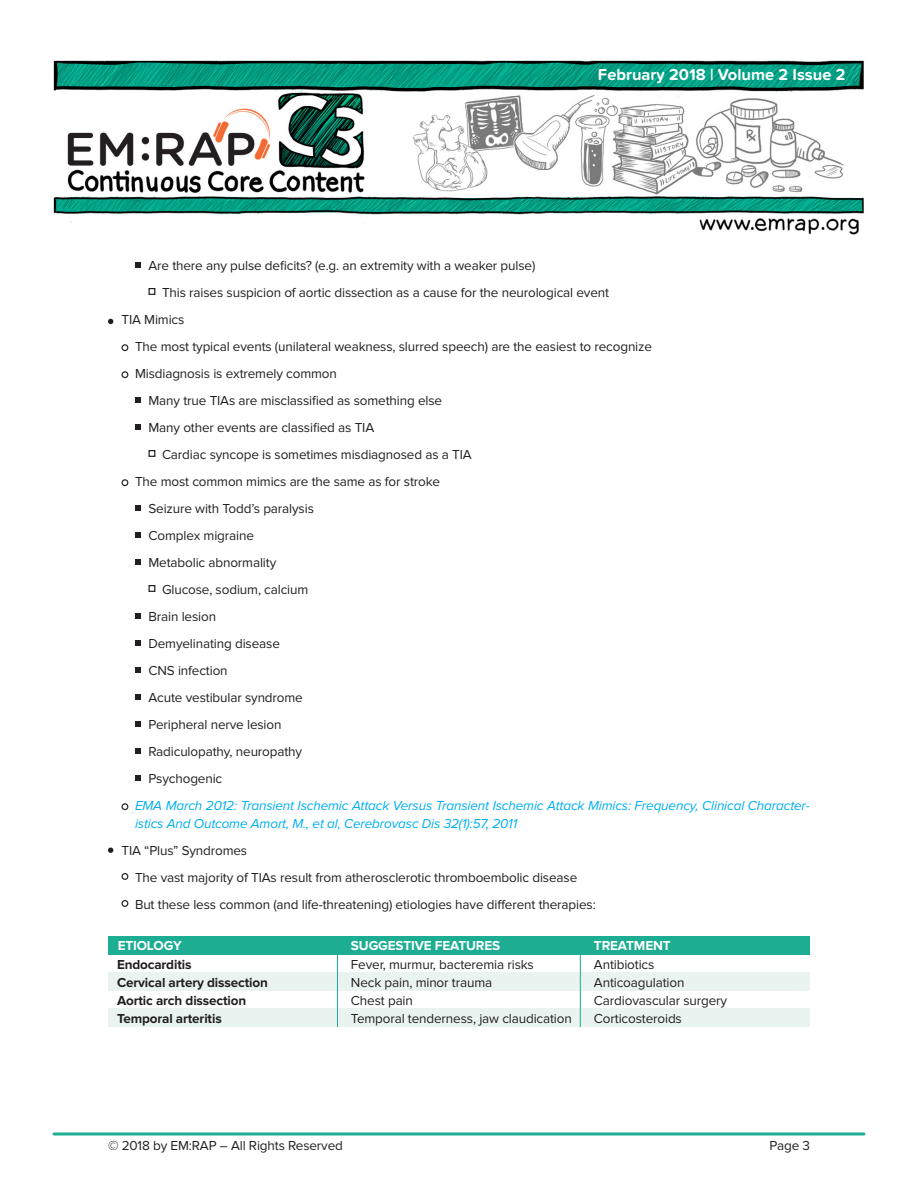
<style>
.page{position:relative;width:918px;height:1188px;background:#fff}
.page>*{position:absolute;margin:0;border:0;box-sizing:border-box;transform-origin:0 0}
.t1{font:700 16.5px "Proxima Soft";color:#fff}
.Body_Copy_3{font:13.5px "Proxima Nova";letter-spacing:-.01em;color:#231f20}
.Body_Copy_4{font:13.5px "Proxima Nova";letter-spacing:-.01em;color:#231f20}
.Body_Copy_3-2{font:italic 13.5px/18px "Proxima Nova";letter-spacing:-.01em;color:#00aeef}
.Body_Copy_1{font:13.5px "Proxima Nova";letter-spacing:-.01em;color:#231f20}
.Body_Copy_5{font:13.5px "Proxima Nova";letter-spacing:-.01em;color:#231f20}
.Body_Copy_1-2{font:700 13.5px "Proxima Nova";letter-spacing:-.01em;color:#231f20}
.Body_Copy_1-3{font:700 13.5px "Proxima Nova";letter-spacing:-.01em;color:#fff}
.Body_Copy_2{font:13.5px "Proxima Nova";letter-spacing:-.01em;color:#231f20}
</style>
<div class="page">
<svg style="left:54px;top:1132px;width:810px;height:4px;background:#54c1ad"></svg>
<img style="left:53px;top:60px;width:811px;height:175px">
<svg style="left:135px;top:263px;width:5px;height:5px"></svg>
<div style="left:149px;top:288px;width:6px;height:7px;border:1px solid #231f20"></div>
<svg style="left:108px;top:319px;width:5px;height:5px"></svg>
<div style="left:122px;top:344px;width:6px;height:7px;border:1px solid #231f20;border-radius:50%"></div>
<div style="left:122px;top:371px;width:6px;height:7px;border:1px solid #231f20;border-radius:50%"></div>
<svg style="left:135px;top:398px;width:5px;height:5px"></svg>
<svg style="left:135px;top:425px;width:5px;height:5px"></svg>
<div style="left:149px;top:450px;width:6px;height:7px;border:1px solid #231f20"></div>
<div style="left:122px;top:479px;width:6px;height:7px;border:1px solid #231f20;border-radius:50%"></div>
<svg style="left:135px;top:506px;width:5px;height:5px"></svg>
<svg style="left:135px;top:533px;width:5px;height:5px"></svg>
<svg style="left:135px;top:560px;width:5px;height:5px"></svg>
<div style="left:149px;top:585px;width:6px;height:7px;border:1px solid #231f20"></div>
<svg style="left:135px;top:614px;width:5px;height:5px"></svg>
<svg style="left:135px;top:641px;width:5px;height:5px"></svg>
<svg style="left:135px;top:668px;width:5px;height:5px"></svg>
<svg style="left:135px;top:695px;width:5px;height:5px"></svg>
<svg style="left:135px;top:722px;width:5px;height:5px"></svg>
<svg style="left:135px;top:749px;width:5px;height:5px"></svg>
<svg style="left:135px;top:776px;width:5px;height:5px"></svg>
<div style="left:122px;top:803px;width:6px;height:7px;border:1px solid #231f20;border-radius:50%"></div>
<svg style="left:108px;top:848px;width:5px;height:5px"></svg>
<div style="left:122px;top:873px;width:6px;height:7px;border:1px solid #231f20;border-radius:50%"></div>
<div style="left:122px;top:900px;width:6px;height:7px;border:1px solid #231f20;border-radius:50%"></div>
<div style="left:108px;top:936px;width:702px;height:19px;background:#1cad92"></div>
<div style="left:108px;top:972px;width:702px;height:18px;background:#e9f4f1"></div>
<div style="left:108px;top:1009px;width:702px;height:18px;background:#e9f4f1"></div>
<hr style="left:337px;top:955px;width:1px;height:72px;background:#1cad92">
<hr style="left:580px;top:955px;width:1px;height:72px;background:#1cad92">
<p class="t1" style="left:598px;top:62px;width:249px">February 2018 | Volume 2 Issue 2</p>
<p class="Body_Copy_4" style="left:148px;top:258px;width:388px">Are there any pulse deficits? (e.g. an extremity with a weaker pulse)</p>
<p class="Body_Copy_5" style="left:162px;top:285px;width:449px">This raises suspicion of aortic dissection as a cause for the neurological event</p>
<p class="Body_Copy_2" style="left:122px;top:312px;width:64px">TIA Mimics</p>
<p class="Body_Copy_3" style="left:135px;top:339px;width:519px">The most typical events (unilateral weakness, slurred speech) are the easiest to recognize</p>
<p class="Body_Copy_3" style="left:135px;top:366px;width:203px">Misdiagnosis is extremely common</p>
<p class="Body_Copy_4" style="left:148px;top:393px;width:295px">Many true TIAs are misclassified as something else</p>
<p class="Body_Copy_4" style="left:148px;top:420px;width:227px">Many other events are classified as TIA</p>
<p class="Body_Copy_5" style="left:162px;top:447px;width:311px">Cardiac syncope is sometimes misdiagnosed as a TIA</p>
<p class="Body_Copy_3" style="left:135px;top:474px;width:307px">The most common mimics are the same as for stroke</p>
<p class="Body_Copy_4" style="left:148px;top:501px;width:167px">Seizure with Todd’s paralysis</p>
<p class="Body_Copy_4" style="left:148px;top:528px;width:107px">Complex migraine</p>
<p class="Body_Copy_4" style="left:148px;top:555px;width:129px">Metabolic abnormality</p>
<p class="Body_Copy_5" style="left:162px;top:582px;width:148px">Glucose, sodium, calcium</p>
<p class="Body_Copy_4" style="left:148px;top:609px;width:69px">Brain lesion</p>
<p class="Body_Copy_4" style="left:148px;top:636px;width:133px">Demyelinating disease</p>
<p class="Body_Copy_4" style="left:148px;top:663px;width:81px">CNS infection</p>
<p class="Body_Copy_4" style="left:148px;top:690px;width:156px">Acute vestibular syndrome</p>
<p class="Body_Copy_4" style="left:148px;top:717px;width:135px">Peripheral nerve lesion</p>
<p class="Body_Copy_4" style="left:148px;top:744px;width:155px">Radiculopathy, neuropathy</p>
<p class="Body_Copy_4" style="left:148px;top:771px;width:75px">Psychogenic</p>
<p class="Body_Copy_3-2" style="left:135px;top:797px;width:676px">EMA March 2012: Transient Ischemic Attack Versus Transient Ischemic Attack Mimics: Frequency, Clinical Character&shy;istics And Outcome Amort, M., et al, Cerebrovasc Dis 32(1):57, 2011</p>
<p class="Body_Copy_2" style="left:122px;top:843px;width:127px">TIA “Plus” Syndromes</p>
<p class="Body_Copy_3" style="left:135px;top:870px;width:444px">The vast majority of TIAs result from atherosclerotic thromboembolic disease</p>
<p class="Body_Copy_3" style="left:135px;top:897px;width:462px">But these less common (and life-threatening) etiologies have different therapies:</p>
<p class="Body_Copy_1-3" style="left:118px;top:938px;width:66px">ETIOLOGY</p>
<p class="Body_Copy_1-3" style="left:351px;top:938px;width:151px">SUGGESTIVE FEATURES</p>
<p class="Body_Copy_1-3" style="left:594px;top:938px;width:78px">TREATMENT</p>
<p class="Body_Copy_1-2" style="left:117px;top:957px;width:76px">Endocarditis</p>
<p class="Body_Copy_1-2" style="left:117px;top:975px;width:152px">Cervical artery dissection</p>
<p class="Body_Copy_1-2" style="left:117px;top:993px;width:131px">Aortic arch dissection</p>
<p class="Body_Copy_1-2" style="left:117px;top:1011px;width:106px">Temporal arteritis</p>
<p class="Body_Copy_1" style="left:351px;top:957px;width:184px">Fever, murmur, bacteremia risks</p>
<p class="Body_Copy_1" style="left:351px;top:975px;width:143px">Neck pain, minor trauma</p>
<p class="Body_Copy_1" style="left:351px;top:993px;width:64px">Chest pain</p>
<p class="Body_Copy_1" style="left:351px;top:1011px;width:222px">Temporal tenderness, jaw claudication</p>
<p class="Body_Copy_1" style="left:594px;top:957px;width:62px">Antibiotics</p>
<p class="Body_Copy_1" style="left:594px;top:975px;width:92px">Anticoagulation</p>
<p class="Body_Copy_1" style="left:594px;top:993px;width:135px">Cardiovascular surgery</p>
<p class="Body_Copy_1" style="left:594px;top:1011px;width:89px">Corticosteroids</p>
<p class="Body_Copy_3" style="left:108px;top:1138px;width:236px">© 2018 by EM:RAP – All Rights Reserved</p>
<p class="Body_Copy_3" style="left:770px;top:1138px;width:42px">Page 3</p>
</div>
